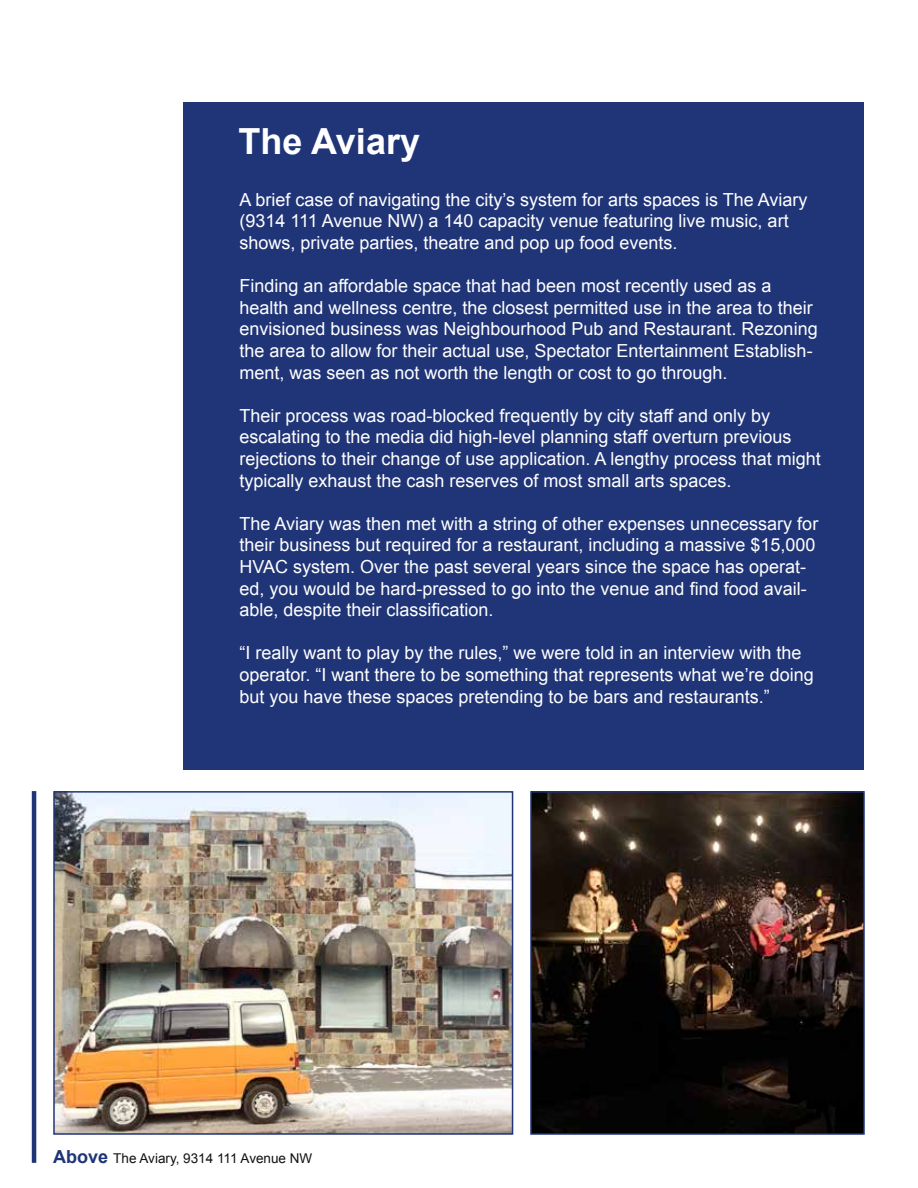
<style>
.page{position:relative;width:918px;height:1188px;background:#fff}
.page>*{position:absolute;margin:0;border:0;box-sizing:border-box;transform-origin:0 0}
.t1{font:700 36px "Arial";color:#fff}
.t2{font:18px/21.6px "Arial";color:#fff}
.t3{font:13.5px "Arial";color:#121212}
.s1{font-weight:700;font-size:18px;color:#203577}
</style>
<div class="page">
<div style="left:183px;top:103px;width:681px;height:667px;background:#203577"></div>
<img style="left:56px;top:794px;width:454px;height:338px">
<div style="left:53px;top:791px;width:460px;height:344px;border:2px solid #203577"></div>
<img style="left:533px;top:794px;width:329px;height:338px">
<div style="left:530px;top:791px;width:335px;height:344px;border:2px solid #203577"></div>
<hr style="left:32px;top:791px;width:4px;height:372px;background:#203577">
<h1 class="t1" style="left:239px;top:117px;width:183px">The Aviary</h1>
<p class="t2" style="left:239px;top:189px;width:570px">A brief case of navigating the city’s system for arts spaces is The Aviary (9314 111 Avenue NW) a 140 capacity venue featuring live music, art shows, private parties, theatre and pop up food events.</p>
<p class="t2" style="left:239px;top:275px;width:580px">Finding an affordable space that had been most recently used as a health and wellness centre, the closest permitted use in the area to their envisioned business was Neighbourhood Pub and Restaurant. Rezoning the area to allow for their actual use, Spectator Entertainment Establish&shy;ment, was seen as not worth the length or cost to go through.</p>
<p class="t2" style="left:239px;top:405px;width:583px">Their process was road-blocked frequently by city staff and only by escalating to the media did high-level planning staff overturn previous rejections to their change of use application. A lengthy process that might typically exhaust the cash reserves of most small arts spaces.</p>
<p class="t2" style="left:239px;top:513px;width:580px">The Aviary was then met with a string of other expenses unnecessary for their business but required for a restaurant, including a massive $15,000<br>HVAC system. Over the past several years since the space has operat&shy;ed, you would be hard-pressed to go into the venue and find food avail&shy;able, despite their classification.</p>
<p class="t2" style="left:239px;top:642px;width:576px">“I really want to play by the rules,” we were told in an interview with the operator. “I want there to be something that represents what we’re doing but you have these spaces pretending to be bars and restaurants.”</p>
<p class="t3" style="left:53px;top:1149px;width:261px"><span class="s1">Above</span> The Aviary, 9314 111 Avenue NW</p>
</div>
